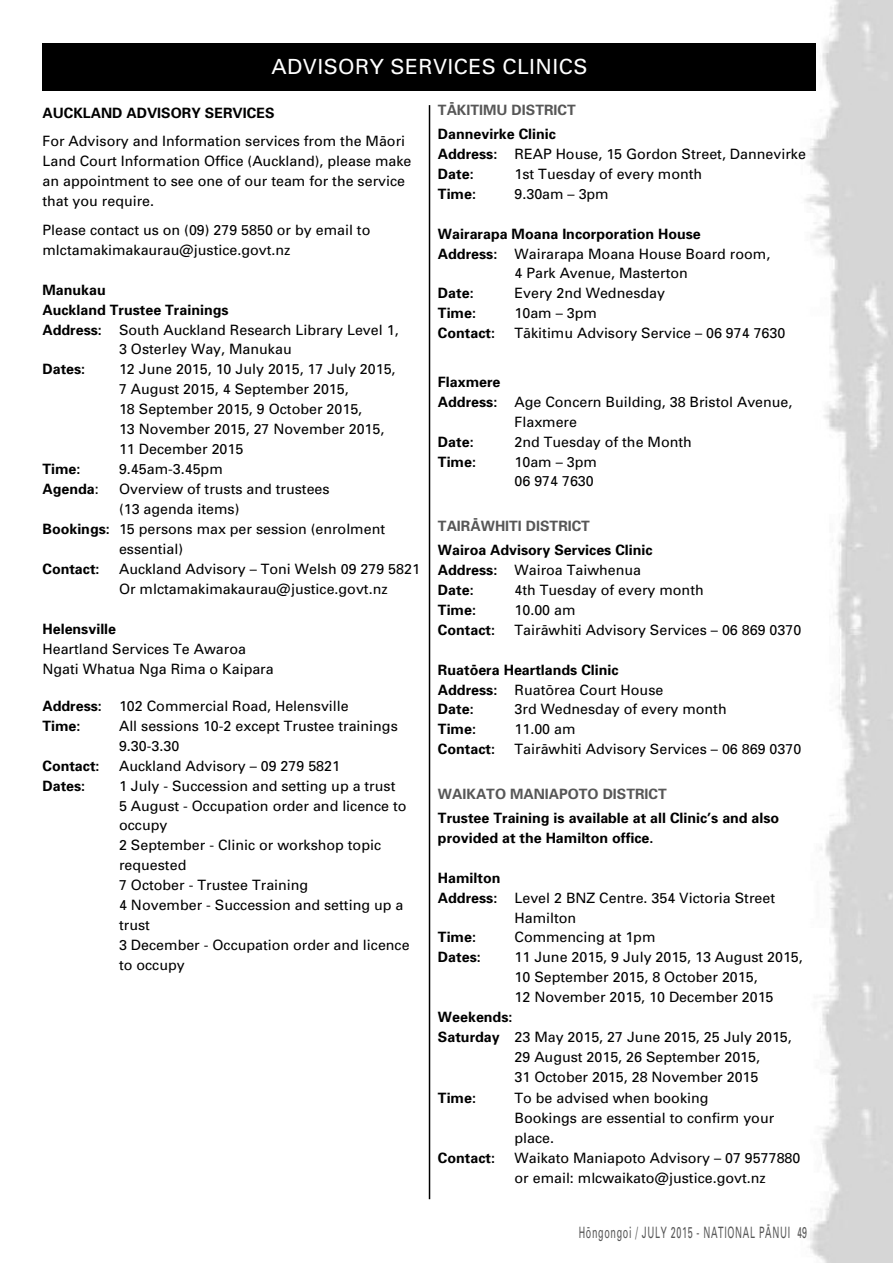
<style>
.page{position:relative;width:893px;height:1263px;background:#fff}
.page>*{position:absolute;margin:0;border:0;box-sizing:border-box;transform-origin:0 0}
.t1{font:20.85px "Univers Maori";letter-spacing:.02em;color:#fff}
.t2{font:15.6px "Univers Maori";letter-spacing:.075em;color:#575757;scale:.57 1}
.t3{font:14.25px/20px "Univers Maori";color:#000}
.t4{font:700 14.25px/20px "Univers Maori";color:#000}
.t5{font:700 14.25px "Univers Maori";color:#575757}
.s1{font-weight:700}
.s2{font-weight:400}
</style>
<div class="page">
<img style="left:805px;top:0;width:88px;height:1263px">
<div style="left:43px;top:43px;width:773px;height:48px;background:#000"></div>
<hr style="left:429px;top:105px;width:1px;height:1094px;background:#000">
<h1 class="t1" style="left:272px;top:58px;width:317px">ADVISORY SERVICES CLINICS</h1>
<p class="t4" style="left:43px;top:104px;width:234px">AUCKLAND ADVISORY SERVICES</p>
<p class="t3" style="left:43px;top:133px;width:370px">For Advisory and Information services from the Mäori Land Court Information Office (Auckland), please make an appointment to see one of our team for the service that you require.</p>
<p class="t3" style="left:43px;top:221px;width:329px">Please contact us on (09) 279 5850 or by email to mlctamakimakaurau@justice.govt.nz</p>
<p class="t4" style="left:43px;top:281px;width:65px">Manukau</p>
<p class="t4" style="left:43px;top:300px;width:188px">Auckland Trustee Trainings</p>
<p class="t3" style="left:43px;top:321px;width:358px"><span class="s1">Address:</span> South Auckland Research Library Level 1,</p>
<p class="t3" style="left:119px;top:341px;width:174px">3 Osterley Way, Manukau</p>
<p class="t4" style="left:43px;top:360px;width:44px">Dates:</p>
<p class="t3" style="left:119px;top:361px;width:278px">12 June 2015, 10 July 2015, 17 July 2015,<br>7 August 2015, 4 September 2015,<br>18 September 2015, 9 October 2015,<br>13 November 2015, 27 November 2015,<br>11 December 2015</p>
<p class="t4" style="left:43px;top:460px;width:40px">Time:</p>
<p class="t3" style="left:119px;top:460px;width:105px">9.45am-3.45pm</p>
<p class="t4" style="left:43px;top:480px;width:58px">Agenda<span class="s2">:</span></p>
<p class="t3" style="left:119px;top:480px;width:212px">Overview of trusts and trustees</p>
<p class="t3" style="left:119px;top:500px;width:122px">(13 agenda items)</p>
<p class="t3" style="left:43px;top:520px;width:344px"><span class="s1">Bookings:</span> 15 persons max per session (enrolment</p>
<p class="t3" style="left:119px;top:540px;width:66px">essential)</p>
<p class="t4" style="left:43px;top:560px;width:59px">Contact:</p>
<p class="t3" style="left:119px;top:560px;width:302px">Auckland Advisory – Toni Welsh 09 279 5821<br>Or mlctamakimakaurau@justice.govt.nz</p>
<p class="t4" style="left:43px;top:620px;width:75px">Helensville</p>
<p class="t3" style="left:43px;top:640px;width:233px">Heartland Services Te Awaroa<br>Ngati Whatua Nga Rima o Kaipara</p>
<p class="t3" style="left:43px;top:697px;width:308px"><span class="s1">Address:</span> 102 Commercial Road, Helensville<br><span class="s1">Time:</span></p>
<p class="t3" style="left:119px;top:717px;width:280px">All sessions 10-2 except Trustee trainings<br>9.30-3.30</p>
<p class="t4" style="left:43px;top:756px;width:59px">Contact:</p>
<p class="t3" style="left:119px;top:757px;width:222px">Auckland Advisory – 09 279 5821</p>
<p class="t4" style="left:43px;top:776px;width:44px">Dates:</p>
<p class="t3" style="left:119px;top:777px;width:292px">1 July - Succession and setting up a trust<br>5 August - Occupation order and licence to occupy<br>2 September - Clinic or workshop topic requested<br>7 October - Trustee Training<br>4 November - Succession and setting up a trust<br>3 December - Occupation order and licence to occupy</p>
<p class="t5" style="left:438px;top:104px;width:139px">TÄKITIMU DISTRICT</p>
<p class="t3" style="left:438px;top:125px;width:369px"><span class="s1">Dannevirke Clinic<br>Address:</span> REAP House, 15 Gordon Street, Dannevirke<br><span class="s1">Date:</span></p>
<p class="t3" style="left:514px;top:165px;width:189px">1st Tuesday of every month</p>
<p class="t4" style="left:438px;top:185px;width:40px">Time:</p>
<p class="t3" style="left:514px;top:185px;width:96px">9.30am – 3pm</p>
<p class="t4" style="left:438px;top:224px;width:264px">Wairarapa Moana Incorporation House</p>
<p class="t3" style="left:438px;top:245px;width:334px"><span class="s1">Address:</span> Wairarapa Moana House Board room,</p>
<p class="t3" style="left:514px;top:265px;width:175px">4 Park Avenue, Masterton</p>
<p class="t4" style="left:438px;top:284px;width:37px">Date:</p>
<p class="t3" style="left:514px;top:285px;width:152px">Every 2nd Wednesday</p>
<p class="t4" style="left:438px;top:304px;width:40px">Time:</p>
<p class="t3" style="left:514px;top:305px;width:84px">10am – 3pm</p>
<p class="t4" style="left:438px;top:324px;width:59px">Contact:</p>
<p class="t3" style="left:514px;top:324px;width:272px">Täkitimu Advisory Service – 06 974 7630</p>
<p class="t4" style="left:438px;top:373px;width:64px">Flaxmere</p>
<p class="t3" style="left:438px;top:393px;width:356px"><span class="s1">Address:</span> Age Concern Building, 38 Bristol Avenue,</p>
<p class="t3" style="left:514px;top:413px;width:64px">Flaxmere</p>
<p class="t4" style="left:438px;top:432px;width:37px">Date:</p>
<p class="t3" style="left:514px;top:433px;width:179px">2nd Tuesday of the Month</p>
<p class="t4" style="left:438px;top:452px;width:40px">Time:</p>
<p class="t3" style="left:514px;top:453px;width:84px">10am – 3pm<br>06 974 7630</p>
<p class="t5" style="left:438px;top:520px;width:154px">TAIRÄWHITI DISTRICT</p>
<p class="t4" style="left:438px;top:541px;width:216px">Wairoa Advisory Services Clinic<br>Address: <span class="s2">Wairoa Taiwhenua<br></span>Date:</p>
<p class="t3" style="left:514px;top:581px;width:191px">4th Tuesday of every month</p>
<p class="t4" style="left:438px;top:601px;width:40px">Time:</p>
<p class="t3" style="left:514px;top:601px;width:62px">10.00 am</p>
<p class="t4" style="left:438px;top:621px;width:59px">Contact:</p>
<p class="t3" style="left:514px;top:621px;width:288px">Tairäwhiti Advisory Services – 06 869 0370</p>
<p class="t4" style="left:438px;top:660px;width:227px">Ruatöera Heartlands Clinic<br>Address: <span class="s2">Ruatörea Court House<br></span>Date:</p>
<p class="t3" style="left:514px;top:701px;width:214px">3rd Wednesday of every month</p>
<p class="t4" style="left:438px;top:720px;width:40px">Time:</p>
<p class="t3" style="left:514px;top:721px;width:62px">11.00 am</p>
<p class="t4" style="left:438px;top:740px;width:59px">Contact:</p>
<p class="t3" style="left:514px;top:740px;width:288px">Tairäwhiti Advisory Services – 06 869 0370</p>
<p class="t5" style="left:438px;top:788px;width:230px">WAIKATO MANIAPOTO DISTRICT</p>
<p class="t4" style="left:438px;top:809px;width:343px">Trustee Training is available at all Clinic’s and also provided at the Hamilton office.</p>
<p class="t4" style="left:438px;top:868px;width:64px">Hamilton</p>
<p class="t3" style="left:438px;top:889px;width:339px"><span class="s1">Address:</span> Level 2 BNZ Centre. 354 Victoria Street</p>
<p class="t3" style="left:514px;top:909px;width:63px">Hamilton</p>
<p class="t4" style="left:438px;top:928px;width:40px">Time:</p>
<p class="t3" style="left:514px;top:929px;width:142px">Commencing at 1pm</p>
<p class="t4" style="left:438px;top:948px;width:44px">Dates:</p>
<p class="t3" style="left:514px;top:948px;width:290px">11 June 2015, 9 July 2015, 13 August 2015,<br>10 September 2015, 8 October 2015,<br>12 November 2015, 10 December 2015</p>
<p class="t4" style="left:438px;top:1008px;width:76px">Weekends:</p>
<p class="t3" style="left:438px;top:1028px;width:355px"><span class="s1">Saturday</span> 23 May 2015, 27 June 2015, 25 July 2015,</p>
<p class="t3" style="left:514px;top:1048px;width:247px">29 August 2015, 26 September 2015,</p>
<p class="t3" style="left:514px;top:1068px;width:245px">31 October 2015, 28 November 2015</p>
<p class="t4" style="left:438px;top:1089px;width:40px">Time:</p>
<p class="t3" style="left:514px;top:1089px;width:261px">To be advised when booking<br>Bookings are essential to confirm your place.</p>
<p class="t4" style="left:438px;top:1149px;width:59px">Contact:</p>
<p class="t3" style="left:514px;top:1149px;width:287px">Waikato Maniapoto Advisory – 07 9577880 or email: mlcwaikato@justice.govt.nz</p>
<p class="t2" style="left:579px;top:1226px;width:402px">Höngongoi / JULY 2015 - NATIONAL PÄNUI 49</p>
</div>
